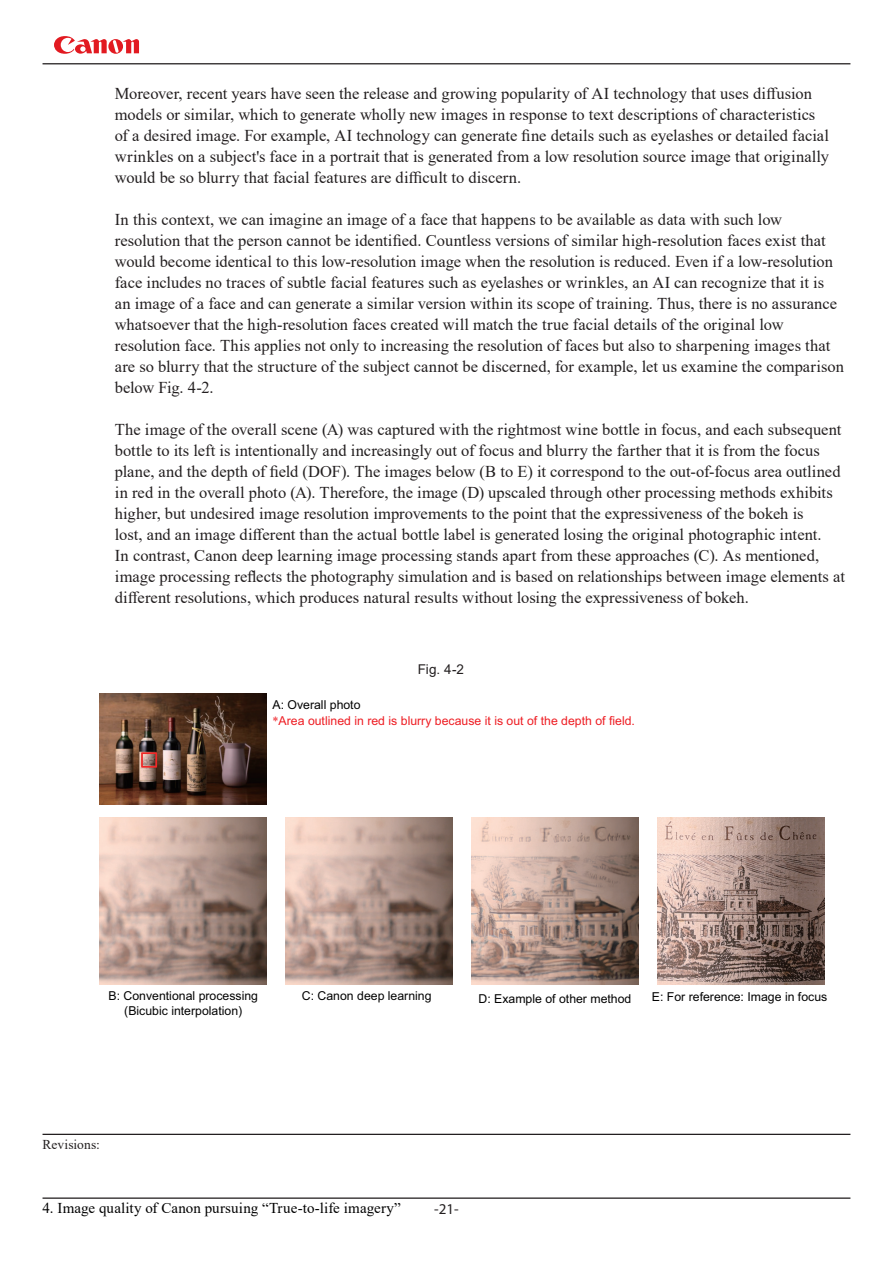
<style>
.page{position:relative;width:893px;height:1263px;background:#fff}
.page>*{position:absolute;margin:0;border:0;box-sizing:border-box;transform-origin:0 0}
.t1{font:16.5px/21px "Times New Roman";color:#231f20}
.t2{font:15px "Times New Roman";letter-spacing:.01em;color:#000}
.t3{font:15px "Myriad Pro";color:#231f20}
.t4{font:13.5px "Times New Roman";letter-spacing:.005em;color:#231f20}
.t5{font:13.5px "Arial";color:#231f20}
.t6{font:12.3px/14.7px "Arial";color:#030303;text-align:center}
.t7{font:12.3px/15.9px "Arial";color:#ee1d23}
.s1{color:#030303}
.s2{font-family:"Times New Roman"}
</style>
<div class="page">
<hr style="left:43px;top:63px;width:807px;height:1px;background:#231f20">
<hr style="left:43px;top:1134px;width:807px;height:1px;background:#231f20">
<hr style="left:43px;top:1197px;width:807px;height:2px;background:#231f20">
<svg style="left:54px;top:36px;width:85px;height:18px"></svg>
<img style="left:100px;top:817px;width:167px;height:167px">
<img style="left:286px;top:817px;width:167px;height:167px">
<img style="left:100px;top:693px;width:166px;height:111px">
<img style="left:472px;top:817px;width:167px;height:167px">
<img style="left:657px;top:817px;width:167px;height:167px">
<svg style="left:141px;top:752px;width:16px;height:16px"></svg>
<p class="t1" style="left:115px;top:82px;width:716px">Moreover, recent years have seen the release and growing popularity of AI technology that uses diffusion models or similar, which to generate wholly new images in response to text descriptions of characteristics of a desired image. For example, AI technology can generate fine details such as eyelashes or detailed facial wrinkles on a subject's face in a portrait that is generated from a low resolution source image that originally would be so blurry that facial features are difficult to discern.</p>
<p class="t1" style="left:115px;top:208px;width:731px">In this context, we can imagine an image of a face that happens to be available as data with such low resolution that the person cannot be identified. Countless versions of similar high-resolution faces exist that would become identical to this low-resolution image when the resolution is reduced. Even if a low-resolution face includes no traces of subtle facial features such as eyelashes or wrinkles, an AI can recognize that it is an image of a face and can generate a similar version within its scope of training. Thus, there is no assurance whatsoever that the high-resolution faces created will match the true facial details of the original low resolution face. This applies not only to increasing the resolution of faces but also to sharpening images that are so blurry that the structure of the subject cannot be discerned, for example, let us examine the comparison below Fig. 4-2.</p>
<p class="t1" style="left:115px;top:418px;width:732px">The image of the overall scene (A) was captured with the rightmost wine bottle in focus, and each subsequent bottle to its left is intentionally and increasingly out of focus and blurry the farther that it is from the focus plane, and the depth of field (DOF). The images below (B to E) it correspond to the out-of-focus area outlined in red in the overall photo (A). Therefore, the image (D) upscaled through other processing methods exhibits higher, but undesired image resolution improvements to the point that the expressiveness of the bokeh is<br>lost, and an image different than the actual bottle label is generated losing the original photographic intent.<br>In contrast, Canon deep learning image processing stands apart from these approaches (C). As mentioned, image processing reflects the photography simulation and is based on relationships between image elements at different resolutions, which produces natural results without losing the expressiveness of bokeh.</p>
<p class="t5" style="left:418px;top:659px;width:48px">Fig. 4-2</p>
<p class="t7" style="left:272px;top:697px;width:364px"><span class="s1">A: Overall photo<br></span><span class="s2">*</span>Area outlined in red is blurry because it is out of the depth of field.</p>
<p class="t6" style="left:109px;top:988px;width:151px">B: Conventional processing (Bicubic interpolation)</p>
<p class="t6" style="left:302px;top:988px;width:131px">C: Canon deep learning</p>
<p class="t6" style="left:479px;top:991px;width:154px">D: Example of other method</p>
<p class="t6" style="left:652px;top:989px;width:177px">E: For reference: Image in focus</p>
<p class="t4" style="left:43px;top:1135px;width:59px">Revisions:</p>
<p class="t2" style="left:43px;top:1198px;width:360px">4. Image quality of Canon pursuing “True-to-life imagery”</p>
<p class="t3" style="left:434px;top:1200px;width:26px">-21-</p>
</div>
